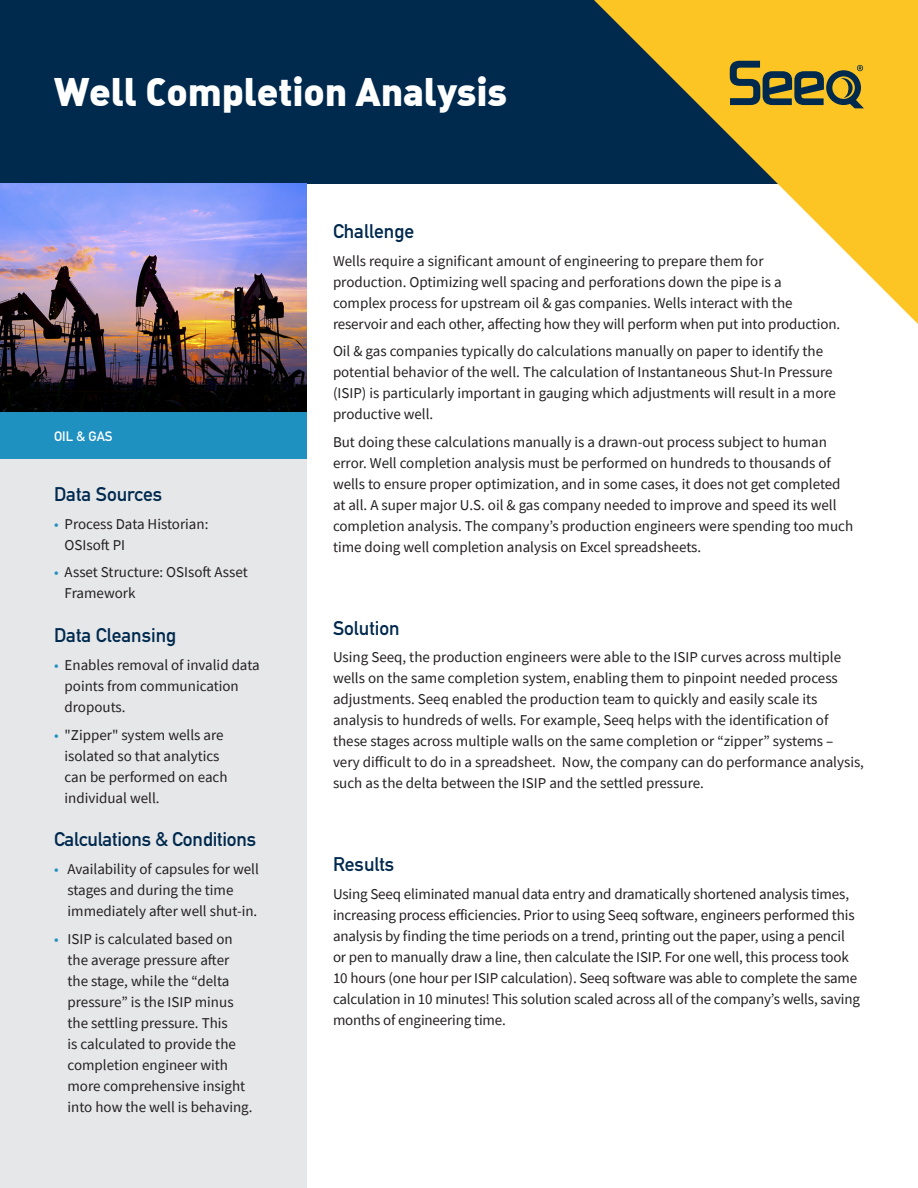
<style>
.page{position:relative;width:918px;height:1188px;background:#fff}
.page>*{position:absolute;margin:0;border:0;box-sizing:border-box;transform-origin:0 0}
.t1{font:900 39px "DIN Alternate";letter-spacing:-.005em;color:#fff}
.t2{font:700 19.5px "DIN Alternate";color:#00294e}
.t3{font:15px/21px "Source Sans Pro";color:#231f20}
.t4{font:700 13.5px "DIN Alternate";color:#fff}
.s1{color:#1f91c1}
</style>
<div class="page">
<div style="left:0;top:183px;width:306px;height:1005px;background:#e6e7e9"></div>
<div style="left:0;top:412px;width:306px;height:47px;background:#1f91c1"></div>
<div style="left:0;top:0;width:918px;height:183px;background:#00294e"></div>
<svg style="left:594px;top:0;width:324px;height:324px"></svg>
<svg style="left:730px;top:61px;width:134px;height:47px"></svg>
<img style="left:0;top:184px;width:306px;height:228px">
<p class="t1" style="left:54px;top:65px;width:455px">Well Completion Analysis</p>
<p class="t4" style="left:54px;top:426px;width:60px">OIL &amp; GAS</p>
<p class="t2" style="left:54px;top:479px;width:110px">Data Sources</p>
<p class="t3" style="left:65px;top:513px;width:145px;text-indent:-11px"><span class="s1">•</span> Process Data Historian:<br>OSIsoft PI</p>
<p class="t3" style="left:65px;top:562px;width:185px;text-indent:-11px"><span class="s1">•</span> Asset Structure: OSIsoft Asset<br>Framework</p>
<p class="t2" style="left:54px;top:620px;width:124px">Data Cleansing</p>
<p class="t3" style="left:65px;top:654px;width:197px;text-indent:-11px"><span class="s1">•</span> Enables removal of invalid data points from communication dropouts.</p>
<p class="t3" style="left:65px;top:724px;width:165px;text-indent:-11px"><span class="s1">•</span> "Zipper" system wells are isolated so that analytics can be performed on each individual well.</p>
<p class="t2" style="left:54px;top:825px;width:204px">Calculations &amp; Conditions</p>
<p class="t3" style="left:68px;top:858px;width:193px;text-indent:-14px"><span class="s1">•</span> Availability of capsules for well stages and during the time immediately after well shut-in.</p>
<p class="t3" style="left:68px;top:928px;width:186px;text-indent:-14px"><span class="s1">•</span> ISIP is calculated based on the average pressure after the stage, while the “delta pressure” is the ISIP minus the settling pressure. This<br>is calculated to provide the completion engineer with more comprehensive insight into how the well is behaving.</p>
<p class="t2" style="left:333px;top:216px;width:83px">Challenge</p>
<p class="t3" style="left:333px;top:250px;width:509px">Wells require a significant amount of engineering to prepare them for production. Optimizing well spacing and perforations down the pipe is a<br>complex process for upstream oil &amp; gas companies. Wells interact with the reservoir and each other, affecting how they will perform when put into production.</p>
<p class="t3" style="left:333px;top:341px;width:505px">Oil &amp; gas companies typically do calculations manually on paper to identify the potential behavior of the well. The calculation of Instantaneous Shut-In Pressure (ISIP) is particularly important in gauging which adjustments will result in a more productive well.</p>
<p class="t3" style="left:333px;top:432px;width:522px">But doing these calculations manually is a drawn-out process subject to human error. Well completion analysis must be performed on hundreds to thousands of wells to ensure proper optimization, and in some cases, it does not get completed at all. A super major U.S. oil &amp; gas company needed to improve and speed its well completion analysis. The company’s production engineers were spending too much time doing well completion analysis on Excel spreadsheets.</p>
<p class="t2" style="left:333px;top:613px;width:68px">Solution</p>
<p class="t3" style="left:333px;top:647px;width:533px">Using Seeq, the production engineers were able to the ISIP curves across multiple wells on the same completion system, enabling them to pinpoint needed process adjustments. Seeq enabled the production team to quickly and easily scale its analysis to hundreds of wells. For example, Seeq helps with the identification of these stages across multiple walls on the same completion or “zipper” systems – very difficult to do in a spreadsheet. Now, the company can do performance analysis, such as the delta between the ISIP and the settled pressure.</p>
<p class="t2" style="left:333px;top:849px;width:63px">Results</p>
<p class="t3" style="left:333px;top:883px;width:529px">Using Seeq eliminated manual data entry and dramatically shortened analysis times, increasing process efficiencies. Prior to using Seeq software, engineers performed this analysis by finding the time periods on a trend, printing out the paper, using a pencil or pen to manually draw a line, then calculate the ISIP. For one well, this process took 10 hours (one hour per ISIP calculation). Seeq software was able to complete the same calculation in 10 minutes! This solution scaled across all of the company’s wells, saving months of engineering time.</p>
</div>
